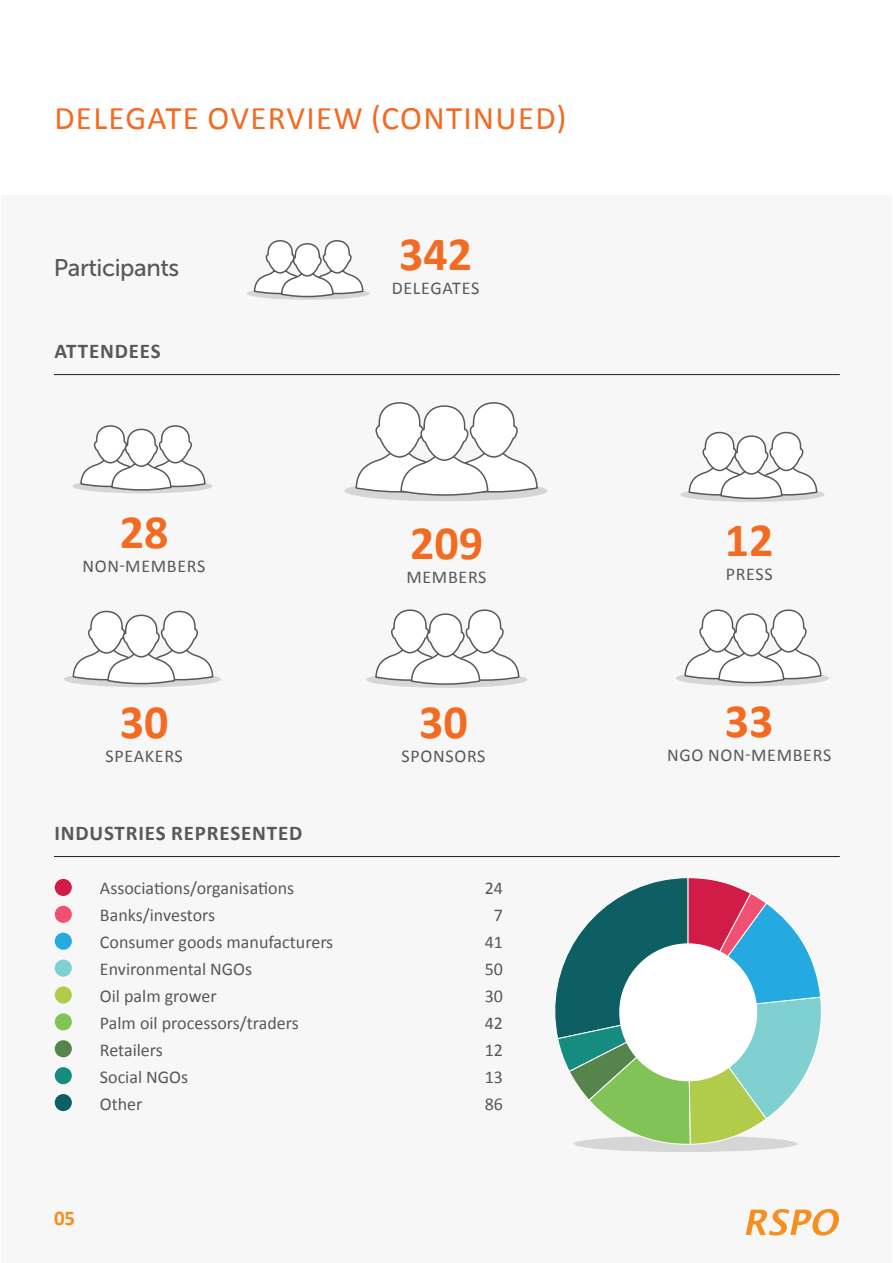
<style>
.page{position:relative;width:893px;height:1263px;background:#fff}
.page>*{position:absolute;margin:0;border:0;box-sizing:border-box;transform-origin:0 0}
.Body_Copy{font:700 48px "Calibri";color:#f36a21}
.Heading_1{font:33px "Calibri";letter-spacing:.04em;color:#f36a21}
.Heading_2{font:24px "Museo Sans 500";letter-spacing:-.02em;color:#57585a}
.Heading_3{font:700 21px "Calibri";letter-spacing:.04em;color:#57585a}
.Heading_3-2{font:700 21px "Calibri";color:#f68e1e}
.Body_Copy-2{font:18px "Calibri";color:#57585a}
.Body_Copy-3{font:18px "Calibri";letter-spacing:.04em;color:#57585a}
</style>
<div class="page">
<div style="left:1px;top:195px;width:891px;height:1068px;background:#f7f7f7"></div>
<svg style="left:247px;top:287px;width:123px;height:13px"></svg>
<svg style="left:72px;top:479px;width:141px;height:14px"></svg>
<svg style="left:64px;top:671px;width:157px;height:16px"></svg>
<svg style="left:680px;top:487px;width:145px;height:15px"></svg>
<svg style="left:676px;top:670px;width:153px;height:16px"></svg>
<svg style="left:366px;top:671px;width:161px;height:17px"></svg>
<svg style="left:253px;top:240px;width:111px;height:58px"></svg>
<svg style="left:79px;top:425px;width:127px;height:69px"></svg>
<svg style="left:72px;top:610px;width:142px;height:77px"></svg>
<svg style="left:688px;top:431px;width:130px;height:69px"></svg>
<svg style="left:684px;top:609px;width:138px;height:78px"></svg>
<svg style="left:374px;top:609px;width:146px;height:79px"></svg>
<hr style="left:54px;top:374px;width:786px;height:1px;background:#231f20">
<hr style="left:54px;top:856px;width:786px;height:1px;background:#231f20">
<div style="left:344px;top:480px;width:204px;height:21px;background:#d7d6d6;border-radius:50%"></div>
<svg style="left:355px;top:402px;width:184px;height:94px"></svg>
<div style="left:55px;top:879px;width:17px;height:17px;background:#d21c48;border-radius:50%"></div>
<div style="left:55px;top:906px;width:17px;height:17px;background:#f05172;border-radius:50%"></div>
<div style="left:55px;top:933px;width:17px;height:17px;background:#24aae1;border-radius:50%"></div>
<div style="left:55px;top:959px;width:17px;height:18px;background:#80cfd1;border-radius:50%"></div>
<div style="left:55px;top:986px;width:17px;height:17px;background:#b1cc4b;border-radius:50%"></div>
<div style="left:55px;top:1013px;width:17px;height:17px;background:#81c357;border-radius:50%"></div>
<div style="left:55px;top:1040px;width:17px;height:17px;background:#56844d;border-radius:50%"></div>
<div style="left:55px;top:1067px;width:17px;height:17px;background:#168c7e;border-radius:50%"></div>
<svg style="left:555px;top:878px;width:266px;height:267px"></svg>
<div style="left:55px;top:1094px;width:17px;height:17px;background:#0d5f63;border-radius:50%"></div>
<div style="left:619px;top:943px;width:138px;height:138px;background:#fff;border-radius:50%"></div>
<svg style="left:746px;top:1209px;width:93px;height:26px"></svg>
<p class="Heading_1" style="left:54px;top:97px;width:513px">DELEGATE OVERVIEW (CONTINUED)</p>
<p class="Heading_2" style="left:54px;top:255px;width:127px">Participants</p>
<p class="Heading_3" style="left:54px;top:338px;width:108px">ATTENDEES</p>
<p class="Body_Copy" style="left:120px;top:502px;width:50px">28</p>
<p class="Body_Copy-3" style="left:83px;top:555px;width:124px">NON-MEMBERS</p>
<p class="Body_Copy" style="left:120px;top:691px;width:50px">30</p>
<p class="Body_Copy-3" style="left:105px;top:745px;width:79px">SPEAKERS</p>
<p class="Heading_3" style="left:54px;top:820px;width:250px">INDUSTRIES REPRESENTED</p>
<p class="Body_Copy" style="left:399px;top:224px;width:75px">342</p>
<p class="Body_Copy-3" style="left:392px;top:277px;width:89px">DELEGATES</p>
<p class="Body_Copy" style="left:410px;top:512px;width:75px">209</p>
<p class="Body_Copy-3" style="left:406px;top:565px;width:82px">MEMBERS</p>
<p class="Body_Copy" style="left:419px;top:691px;width:50px">30</p>
<p class="Body_Copy-3" style="left:402px;top:744px;width:86px">SPONSORS</p>
<p class="Body_Copy-2" style="left:100px;top:877px;width:196px">Associations/organisations</p>
<p class="Body_Copy-2" style="left:485px;top:877px;width:20px">24</p>
<p class="Body_Copy-2" style="left:100px;top:904px;width:117px">Banks/investors</p>
<p class="Body_Copy-2" style="left:494px;top:904px;width:11px">7</p>
<p class="Body_Copy-2" style="left:100px;top:931px;width:235px">Consumer goods manufacturers</p>
<p class="Body_Copy-2" style="left:485px;top:931px;width:20px">41</p>
<p class="Body_Copy-2" style="left:100px;top:958px;width:154px">Environmental NGOs</p>
<p class="Body_Copy-2" style="left:485px;top:958px;width:20px">50</p>
<p class="Body_Copy-2" style="left:100px;top:985px;width:118px">Oil palm grower</p>
<p class="Body_Copy-2" style="left:485px;top:985px;width:20px">30</p>
<p class="Body_Copy-2" style="left:100px;top:1012px;width:200px">Palm oil processors/traders</p>
<p class="Body_Copy-2" style="left:485px;top:1012px;width:20px">42</p>
<p class="Body_Copy-2" style="left:100px;top:1039px;width:64px">Retailers</p>
<p class="Body_Copy-2" style="left:485px;top:1039px;width:20px">12</p>
<p class="Body_Copy-2" style="left:100px;top:1066px;width:90px">Social NGOs</p>
<p class="Body_Copy-2" style="left:485px;top:1066px;width:20px">13</p>
<p class="Body_Copy-2" style="left:100px;top:1093px;width:44px">Other</p>
<p class="Body_Copy-2" style="left:485px;top:1093px;width:20px">86</p>
<p class="Heading_3-2" style="left:54px;top:1204px;width:23px">05</p>
<p class="Body_Copy" style="left:725px;top:509px;width:50px">12</p>
<p class="Body_Copy-2" style="left:726px;top:562px;width:49px">PRESS</p>
<p class="Body_Copy" style="left:725px;top:690px;width:50px">33</p>
<p class="Body_Copy-3" style="left:667px;top:743px;width:166px">NGO NON-MEMBERS</p>
</div>
